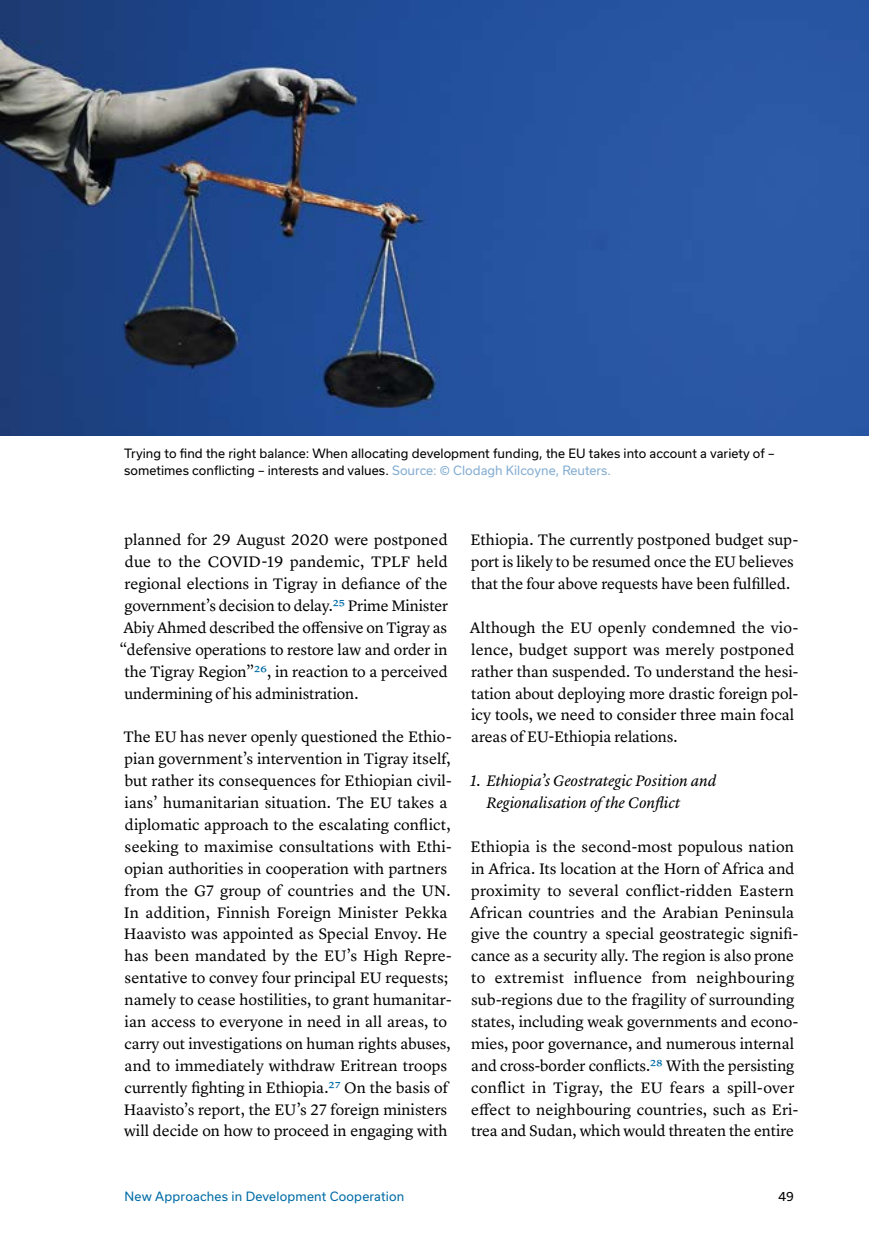
<style>
.page{position:relative;width:869px;height:1246px;background:#fff}
.page>*{position:absolute;margin:0;border:0;box-sizing:border-box;transform-origin:0 0}
.Paragraph{font:15.75px/21.9px "Lyon Text";color:#000}
.t1{font:italic 15.75px/21.9px "Lyon Text";letter-spacing:-.005em;color:#000}
.t2{font:12.25px/17.5px "Usual";letter-spacing:.005em;color:#000}
.t3{font:12.25px "Usual";letter-spacing:.015em;color:#006ca6}
.s1{color:#85aed2}
.s2{color:#006ca6}
</style>
<div class="page">
<img style="left:0;top:0;width:868px;height:436px">
<p class="t2" style="left:124px;top:444px;width:651px">Trying to find the right balance: When allocating development funding, the EU takes into account a variety of – sometimes conflicting – interests and values. <span class="s1">Source: © Clodagh Kilcoyne, Reuters.</span></p>
<p class="Paragraph" style="left:124px;top:528px;width:324px">planned for 29 August 2020 were postponed</p>
<p class="Paragraph" style="left:125px;top:549px;width:324px">due to the COVID-19 pandemic, TPLF held</p>
<p class="Paragraph" style="left:124px;top:571px;width:324px">regional elections in Tigray in defiance of the</p>
<p class="Paragraph" style="left:125px;top:593px;width:325px">government’s decision to delay.<span class="s2">25</span> Prime Minister</p>
<p class="Paragraph" style="left:123px;top:615px;width:325px">Abiy Ahmed described the offensive on Tigray as</p>
<p class="Paragraph" style="left:120px;top:637px;width:329px">“defensive operations to restore law and order in</p>
<p class="Paragraph" style="left:124px;top:659px;width:324px">the Tigray Region”<span class="s2">26</span>, in reaction to a perceived</p>
<p class="Paragraph" style="left:124px;top:681px;width:235px">undermining of his administration.</p>
<p class="Paragraph" style="left:123px;top:724px;width:330px">The EU has never openly questioned the Ethio&shy;pian government’s intervention in Tigray itself, but rather its consequences for Ethiopian civil&shy;ians’ humanitarian situation. The EU takes a diplomatic approach to the escalating conflict, seeking to maximise consultations with Ethi&shy;opian authorities in cooperation with partners from the G7 group of countries and the UN.<br>In addition, Finnish Foreign Minister Pekka Haavisto was appointed as Special Envoy. He has been mandated by the EU’s High Repre&shy;sentative to convey four principal EU requests; namely to cease hostilities, to grant humanitar&shy;ian access to everyone in need in all areas, to carry out investigations on human rights abuses, and to immediately withdraw Eritrean troops currently fighting in Ethiopia.<span class="s2">27</span> On the basis of Haavisto’s report, the EU’s 27 foreign ministers will decide on how to proceed in engaging with</p>
<p class="Paragraph" style="left:470px;top:528px;width:329px">Ethiopia. The currently postponed budget sup&shy;port is likely to be resumed once the EU believes that the four above requests have been fulfilled.</p>
<p class="Paragraph" style="left:469px;top:615px;width:330px">Although the EU openly condemned the vio&shy;lence, budget support was merely postponed rather than suspended. To understand the hesi&shy;tation about deploying more drastic foreign pol&shy;icy tools, we need to consider three main focal areas of EU-Ethiopia relations.</p>
<p class="t1" style="left:486px;top:768px;width:231px;text-indent:-16px">1. Ethiopia’s Geostrategic Position and<br>Regionalisation of the Conflict</p>
<p class="Paragraph" style="left:469px;top:834px;width:330px">Ethiopia is the second-most populous nation in Africa. Its location at the Horn of Africa and proximity to several conflict-ridden Eastern African countries and the Arabian Peninsula give the country a special geostrategic signifi&shy;cance as a security ally. The region is also prone to extremist influence from neighbouring sub-regions due to the fragility of surrounding states, including weak governments and econo&shy;mies, poor governance, and numerous internal and cross-border conflicts.<span class="s2">28</span> With the persisting conflict in Tigray, the EU fears a spill-over effect to neighbouring countries, such as Eri&shy;trea and Sudan, which would threaten the entire</p>
<p class="t3" style="left:125px;top:1188px;width:281px">New Approaches in Development Cooperation</p>
<p class="t2" style="left:778px;top:1186px;width:17px">49</p>
</div>
